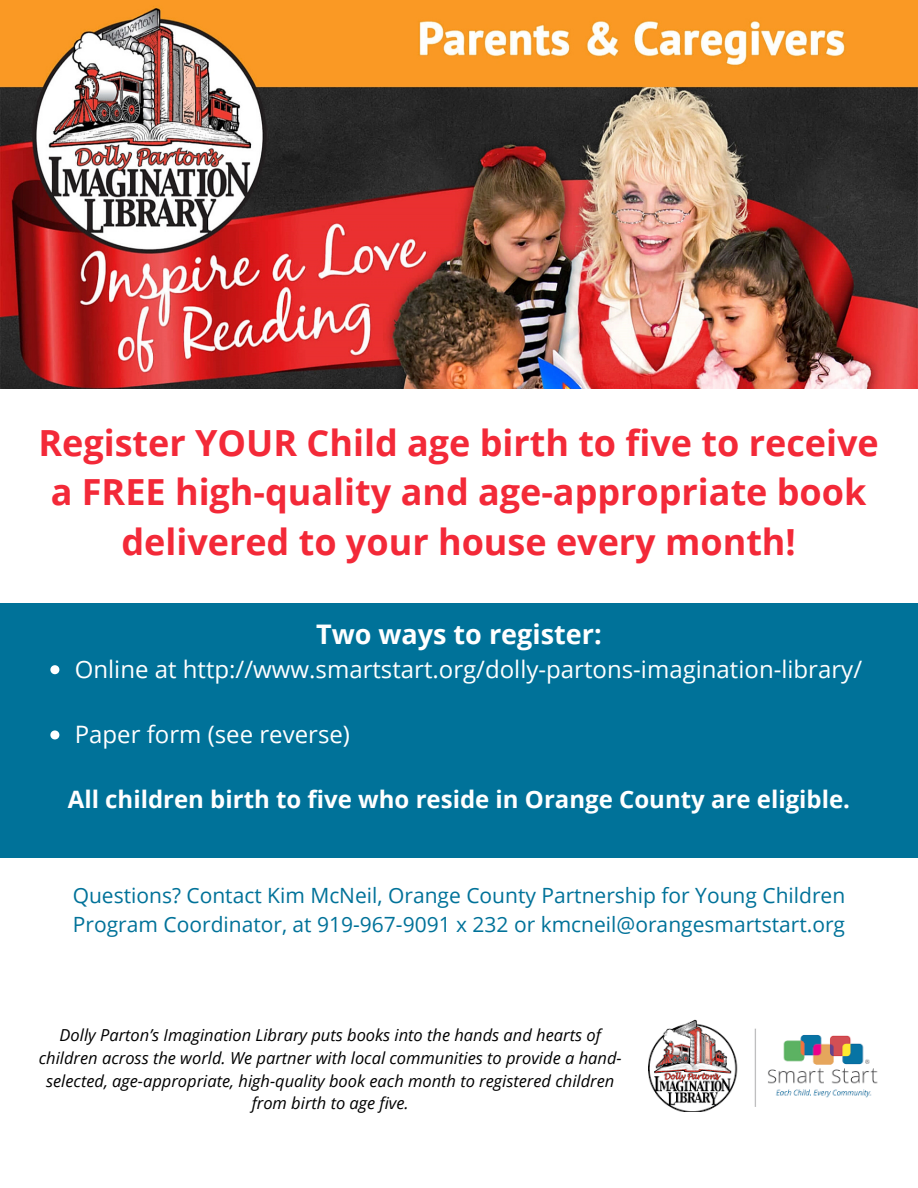
<style>
.page{position:relative;width:918px;height:1188px;background:#fff}
.page>*{position:absolute;margin:0;border:0;box-sizing:border-box;transform-origin:0 0}
.t1{font:700 36px/49.5px "Open Sans";color:#f32938;text-align:center}
.t2{font:700 27px "Open Sans";color:#fff}
.t3{font:24px "Open Sans";color:#fff}
.t4{font:700 24px "Open Sans";color:#fff}
.t5{font:21px/29.2px "Open Sans";color:#007299}
.t6{font:italic 16.5px/22.6px "Open Sans";color:#000;text-align:center}
</style>
<div class="page">
<div style="left:0;top:603px;width:918px;height:254px;background:#007299"></div>
<img style="left:0;top:0;width:918px;height:388px">
<img style="left:648px;top:1019px;width:230px;height:93px">
<svg style="left:50px;top:665px;width:9px;height:9px"></svg>
<svg style="left:50px;top:730px;width:9px;height:9px"></svg>
<h1 class="t1" style="left:38px;top:417px;width:842px">Register YOUR Child age birth to five to receive a FREE high-quality and age-appropriate book delivered to your house every month!</h1>
<h2 class="t2" style="left:316px;top:615px;width:287px">Two ways to register:</h2>
<h3 class="t3" style="left:75px;top:652px;width:789px">Online at http://www.smartstart.org/dolly-partons-imagination-library/</h3>
<h3 class="t3" style="left:75px;top:717px;width:277px">Paper form (see reverse)</h3>
<h3 class="t4" style="left:68px;top:782px;width:784px">All children birth to five who reside in Orange County are eligible.</h3>
<p class="t5" style="left:73px;top:880px;width:774px">Questions? Contact Kim McNeil, Orange County Partnership for Young Children<br>Program Coordinator, at 919-967-9091 x 232 or kmcneil@orangesmartstart.org</p>
<p class="t6" style="left:39px;top:1024px;width:584px">Dolly Parton’s Imagination Library puts books into the hands and hearts of children across the world. We partner with local communities to provide a hand&shy;selected, age-appropriate, high-quality book each month to registered children from birth to age five.</p>
</div>
